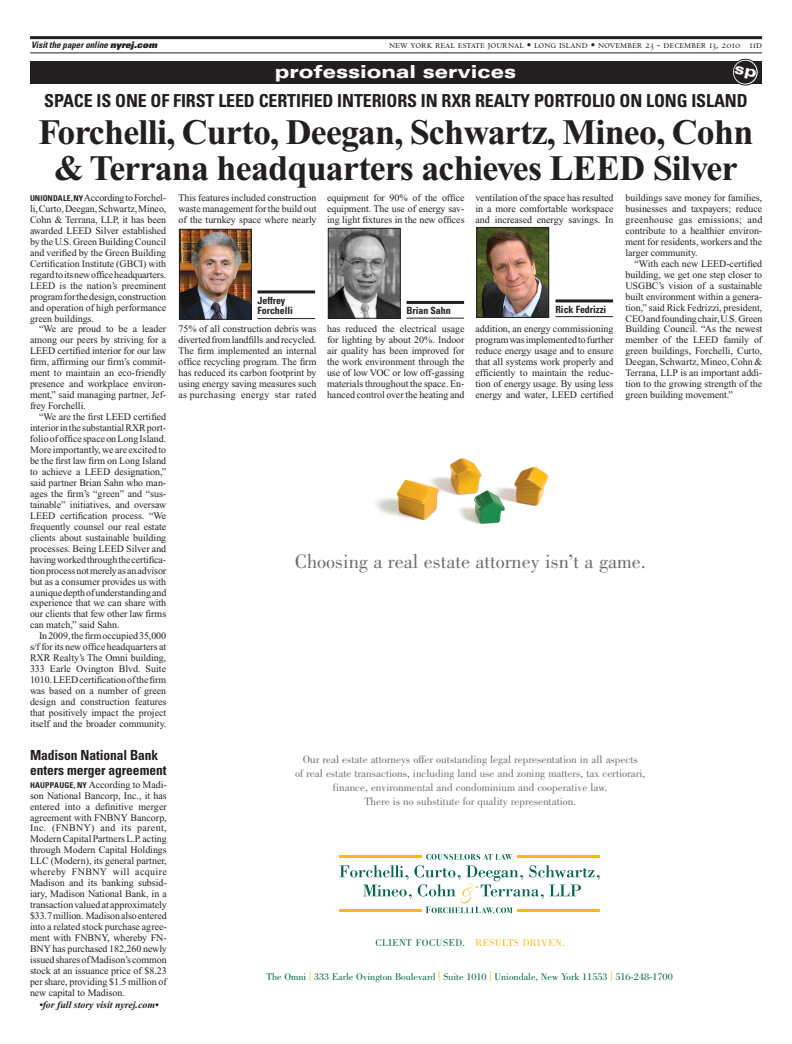
<style>
.page{position:relative;width:792px;height:1044px;background:#fff}
.page>*{position:absolute;margin:0;border:0;box-sizing:border-box;transform-origin:0 0}
.t1{font:700 35.9px/36.9px "Times New Roman";letter-spacing:-.02em;color:#231f20;text-align:center}
.t2{font:20.3px "Bodoni";color:#6c6d70}
.t3{font:900 expanded 18px "Univers";color:#fff}
.t4{font:700 condensed 17.9px "Univers";letter-spacing:-.005em;color:#231f20}
.t5{font:700 condensed 13.9px/14.9px "Univers";letter-spacing:-.005em;color:#231f20}
.t6{font:12px "Centaur MT SC";color:#231f20}
.t7{font:11.1px/14.2px "Bodoni";color:#6c6d70;text-align:center}
.t8{font:10.1px "Bodoni";color:#01674d}
.t9{font:10.1px "Bodoni";letter-spacing:.05em;color:#01674d}
.t10{font:10px/11px "Times New Roman";letter-spacing:-.005em;color:#231f20;text-align:justify}
.t11{font:700 condensed 10px/11px "Univers";letter-spacing:-.005em;color:#231f20}
.t12{font:italic 700 10px "Times New Roman";letter-spacing:-.005em;color:#231f20}
.t13{font:italic 700 condensed 9px "Univers";letter-spacing:-.005em;color:#231f20}
.s1{font-weight:900;font-stretch:normal}
.s2{font-family:"Univers";font-weight:700;font-stretch:condensed;font-size:8px}
.s3{color:#fcb814}
.s4{font-size:14.2px;color:#fcb814}
</style>
<div class="page">
<hr style="left:30px;top:36px;width:732px;height:3px;background:#231f20">
<hr style="left:30px;top:52px;width:732px;height:1px;background:#231f20">
<div style="left:30px;top:61px;width:732px;height:23px;background:#231f20"></div>
<svg style="left:733px;top:59px;width:25px;height:26px"></svg>
<div style="left:732px;top:59px;width:26px;height:26px;border:1px solid #231f20;border-radius:50%"></div>
<svg style="left:734px;top:61px;width:23px;height:23px"></svg>
<img style="left:181px;top:231px;width:69px;height:87px">
<div style="left:179px;top:229px;width:73px;height:91px;border:1px solid #231f20"></div>
<img style="left:330px;top:230px;width:69px;height:87px">
<div style="left:328px;top:228px;width:73px;height:91px;border:1px solid #231f20"></div>
<img style="left:478px;top:229px;width:69px;height:87px">
<div style="left:476px;top:227px;width:73px;height:91px;border:1px solid #231f20"></div>
<hr style="left:406px;top:301px;width:58px;height:3px;background:#231f20">
<hr style="left:406px;top:318px;width:58px;height:1px;background:#231f20">
<hr style="left:556px;top:299px;width:57px;height:3px;background:#231f20">
<hr style="left:556px;top:316px;width:57px;height:1px;background:#231f20">
<hr style="left:258px;top:290px;width:57px;height:3px;background:#231f20">
<hr style="left:258px;top:318px;width:57px;height:1px;background:#231f20">
<img style="left:375px;top:458px;width:174px;height:66px">
<svg style="left:339px;top:854px;width:261px;height:59px"></svg>
<svg style="left:735px;top:65px;width:22px;height:15px"></svg>
<p class="t13" style="left:31px;top:40px;width:128px">Visit the paper online <span class="s1">nyrej.com</span></p>
<p class="t6" style="left:389px;top:37px;width:374px">new york real estate journal • long island • november 23 - december 13, 2010 11d</p>
<h3 class="t3" style="left:275px;top:61px;width:243px">professional services</h3>
<h3 class="t4" style="left:44px;top:89px;width:703px">space is one of first LEED Certified interiors in RXR Realty Portfolio on Long Island</h3>
<h1 class="t1" style="left:39px;top:113px;width:716px">Forchelli, Curto, Deegan, Schwartz, Mineo, Cohn &amp; Terrana headquarters achieves LEED Silver</h1>
<p class="t10" style="left:30px;top:192px;width:138px"><span class="s2">Uniondal e, NY</span> According to Forchel&shy;li, Curto, Deegan, Schwartz, Mineo, Cohn &amp; Terrana, LLP, it has been awarded LEED Silver established by the U.S. Green Building Council and verified by the Green Building Certification Institute (GBCI) with regard to its new office headquarters.<br>LEED is the nation’s preeminent program for the design, construction and operation of high performance green buildings.</p>
<p class="t10" style="left:30px;top:324px;width:138px;text-indent:9px">“We are proud to be a leader among our peers by striving for a LEED certified interior for our law firm, affirming our firm’s commit&shy;ment to maintain an eco-friendly presence and workplace environ&shy;ment,” said managing partner, Jef&shy;frey Forchelli.</p>
<p class="t10" style="left:30px;top:411px;width:138px;text-indent:9px">“We are the first LEED certified interior in the substantial RXR port&shy;folio of office space on Long Island.<br>More importantly, we are excited to be the first law firm on Long Island to achieve a LEED designation,” said partner Brian Sahn who man&shy;ages the firm’s “green” and “sus&shy;tainable” initiatives, and oversaw LEED certification process. “We frequently counsel our real estate clients about sustainable building processes. Being LEED Silver and having worked through the certifica&shy;tion process not merely as an advisor but as a consumer provides us with a unique depth of understanding and experience that we can share with our clients that few other law firms can match,” said Sahn.</p>
<p class="t10" style="left:30px;top:631px;width:138px;text-indent:9px">In 2009, the firm occupied 35,000 s/f for its new office headquarters at RXR Realty’s The Omni building, 333 Earle Ovington Blvd. Suite 1010. LEED certification of the firm was based on a number of green design and construction features that positively impact the project itself and the broader community.</p>
<p class="t10" style="left:178px;top:192px;width:140px">This features included construction waste management for the build out of the turnkey space where nearly</p>
<p class="t10" style="left:327px;top:192px;width:139px">equipment for 90% of the office equipment. The use of energy sav&shy;ing light fixtures in the new offices</p>
<p class="t10" style="left:476px;top:192px;width:139px">ventilation of the space has resulted in a more comfortable workspace and increased energy savings. In</p>
<p class="t10" style="left:626px;top:192px;width:138px">buildings save money for families, businesses and taxpayers; reduce greenhouse gas emissions; and contribute to a healthier environ&shy;ment for residents, workers and the larger community.</p>
<p class="t10" style="left:626px;top:258px;width:138px;text-indent:9px">“With each new LEED-certified building, we get one step closer to USGBC’s vision of a sustainable built environment within a genera&shy;tion,” said Rick Fedrizzi, president, CEO and founding chair, U.S. Green Building Council. “As the newest member of the LEED family of green buildings, Forchelli, Curto, Deegan, Schwartz, Mineo, Cohn &amp; Terrana, LLP is an important addi&shy;tion to the growing strength of the green building movement.”</p>
<p class="t11" style="left:258px;top:294px;width:37px">Jeffrey<br>Forchelli</p>
<p class="t11" style="left:406px;top:305px;width:46px">Brian Sahn</p>
<p class="t11" style="left:556px;top:303px;width:52px">Rick Fedrizzi</p>
<p class="t10" style="left:178px;top:324px;width:140px">75% of all construction debris was diverted from landfills and recycled.<br>The firm implemented an internal office recycling program. The firm has reduced its carbon footprint by using energy saving measures such as purchasing energy star rated</p>
<p class="t10" style="left:327px;top:324px;width:139px">has reduced the electrical usage for lighting by about 20%. Indoor air quality has been improved for the work environment through the use of low VOC or low off-gassing materials throughout the space. En&shy;hanced control over the heating and</p>
<p class="t10" style="left:476px;top:324px;width:140px">addition, an energy commissioning program was implemented to further reduce energy usage and to ensure that all systems work properly and efficiently to maintain the reduc&shy;tion of energy usage. By using less energy and water, LEED certified</p>
<h2 class="t2" style="left:295px;top:550px;width:353px">Choosing a real estate attorney isn’t a game.</h2>
<h3 class="t5" style="left:30px;top:747px;width:138px">Madison National Bank enters merger agreement</h3>
<p class="t10" style="left:30px;top:779px;width:138px"><span class="s2">Hauppauge, NY</span> According to Madi&shy;son National Bancorp, Inc., it has entered into a definitive merger agreement with FNBNY Bancorp, Inc. (FNBNY) and its parent, Modern Capital Partners L.P. acting through Modern Capital Holdings LLC (Modern), its general partner, whereby FNBNY will acquire Madison and its banking subsid&shy;iary, Madison National Bank, in a transaction valued at approximately $33.7 million. Madison also entered into a related stock purchase agree&shy;ment with FNBNY, whereby FN-BNY has purchased 182,260 newly issued shares of Madison’s common stock at an issuance price of $8.23 per share, providing $1.5 million of new capital to Madison.</p>
<p class="t12" style="left:39px;top:999px;width:121px">•for full story visit nyrej.com•</p>
<p class="t7" style="left:295px;top:752px;width:352px">Our real estate attorneys offer outstanding legal representation in all aspects<br>of real estate transactions, including land use and zoning matters, tax certiorari, finance, environmental and condominium and cooperative law.<br>There is no substitute for quality representation.</p>
<p class="t9" style="left:376px;top:937px;width:191px">CLIENT FOCUSED. <span class="s3">RESULTS DRIVEN.</span></p>
<p class="t8" style="left:266px;top:971px;width:408px">The Omni <span class="s4">|</span> 333 Earle Ovington Boulevard <span class="s4">|</span> Suite 1010 <span class="s4">|</span> Uniondale, New York 11553 <span class="s4">|</span> 516-248-1700</p>
</div>
